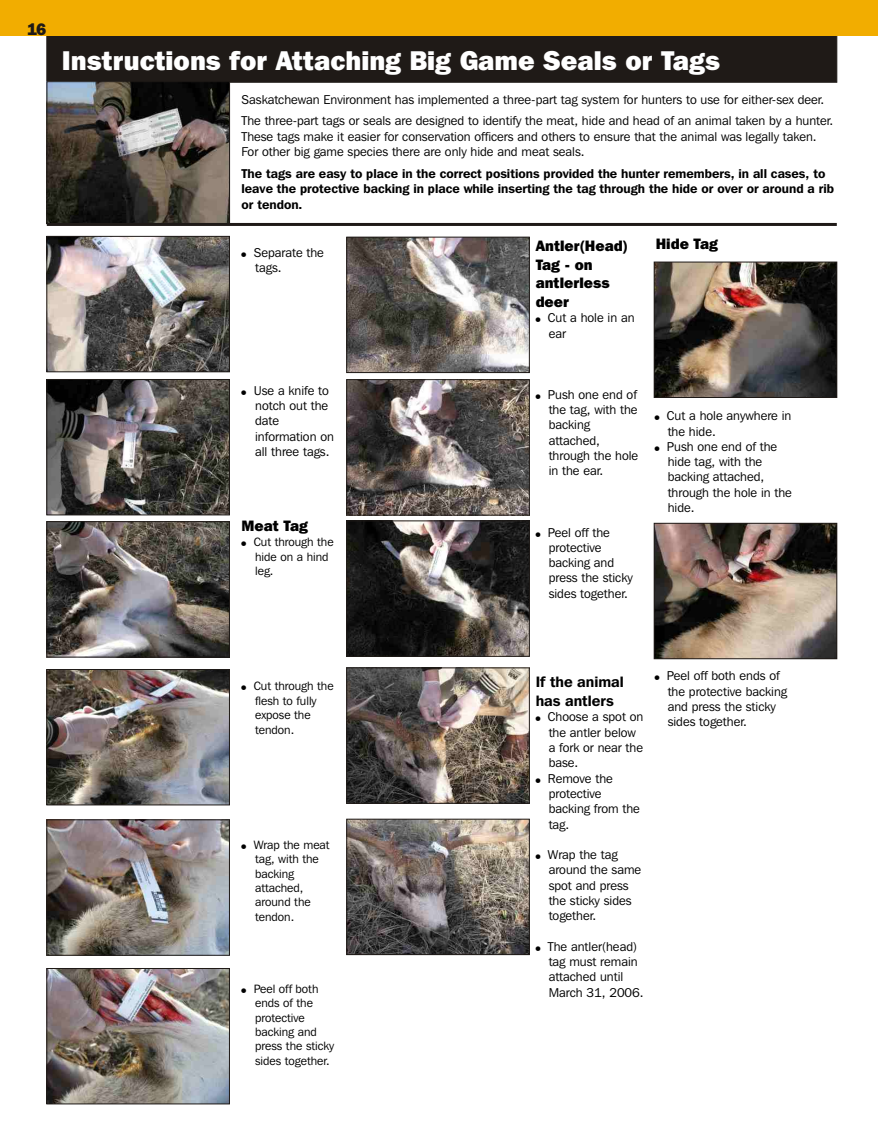
<style>
.page{position:relative;width:878px;height:1134px;background:#fff}
.page>*{position:absolute;margin:0;border:0;box-sizing:border-box;transform-origin:0 0}
.t1{font:27px "Frnk Goth ITC Hv BT";color:#fff}
.t2{font:16.5px "Frnk Goth ITC Hv BT";color:#1f1a17}
.t3{font:15px/18.5px "Frnk Goth ITC Hv BT";color:#000}
.t4{font:700 15px/18.3px "Frnk Goth ITC Bk BT";color:#000}
.t5{font:12.75px/15.3px "Frnk Goth ITC Bk BT";color:#000}
.t6{font:700 12.75px/15.5px "Frnk Goth ITC Bk BT";color:#000}
.t7{font:12px/14.4px "Frnk Goth ITC Bk BT";color:#000}
</style>
<div class="page">
<div style="left:46px;top:34px;width:791px;height:49px;background:#1f1a17;border:1px solid #1f1a17"></div>
<img style="left:48px;top:238px;width:180px;height:132px">
<div style="left:46px;top:236px;width:184px;height:136px;border:1px solid #1f1a17"></div>
<img style="left:49px;top:83px;width:179px;height:139px">
<div style="left:47px;top:81px;width:183px;height:143px;border:1px solid #1f1a17"></div>
<hr style="left:47px;top:223px;width:789px;height:3px;background:#1f1a17">
<img style="left:48px;top:381px;width:180px;height:132px">
<div style="left:46px;top:379px;width:184px;height:136px;border:1px solid #1f1a17"></div>
<img style="left:48px;top:671px;width:180px;height:132px">
<div style="left:46px;top:669px;width:184px;height:136px;border:1px solid #1f1a17"></div>
<img style="left:48px;top:821px;width:180px;height:133px">
<div style="left:46px;top:819px;width:184px;height:137px;border:1px solid #1f1a17"></div>
<img style="left:48px;top:970px;width:180px;height:132px">
<div style="left:46px;top:968px;width:184px;height:136px;border:1px solid #1f1a17"></div>
<img style="left:48px;top:523px;width:180px;height:132px">
<div style="left:46px;top:521px;width:184px;height:136px;border:1px solid #1f1a17"></div>
<div style="left:0;top:0;width:878px;height:35px;background:#f2ad00"></div>
<img style="left:655px;top:264px;width:180px;height:132px">
<div style="left:653px;top:262px;width:184px;height:136px;border:1px solid #1f1a17"></div>
<img style="left:655px;top:525px;width:180px;height:132px">
<div style="left:653px;top:523px;width:184px;height:136px;border:1px solid #1f1a17"></div>
<img style="left:348px;top:669px;width:179px;height:133px">
<div style="left:346px;top:667px;width:183px;height:137px;border:1px solid #1f1a17"></div>
<img style="left:348px;top:821px;width:179px;height:132px">
<div style="left:346px;top:819px;width:183px;height:136px;border:1px solid #1f1a17"></div>
<img style="left:348px;top:239px;width:179px;height:132px">
<div style="left:346px;top:237px;width:183px;height:136px;border:1px solid #1f1a17"></div>
<img style="left:348px;top:381px;width:179px;height:133px">
<div style="left:346px;top:379px;width:183px;height:137px;border:1px solid #1f1a17"></div>
<img style="left:348px;top:523px;width:179px;height:132px">
<div style="left:346px;top:521px;width:183px;height:136px;border:1px solid #1f1a17"></div>
<p class="t2" style="left:27px;top:22px;width:21px">16</p>
<h1 class="t1" style="left:62px;top:49px;width:660px">Instructions for Attaching Big Game Seals or Tags</h1>
<p class="t5" style="left:241px;top:90px;width:593px;line-height:21.5px">Saskatchewan Environment has implemented a three-part tag system for hunters to use for either-sex deer.<br>The three-part tags or seals are designed to identify the meat, hide and head of an animal taken by a hunter.</p>
<p class="t5" style="left:241px;top:130px;width:576px">These tags make it easier for conservation officers and others to ensure that the animal was legally taken.<br>For other big game species there are only hide and meat seals.</p>
<p class="t6" style="left:241px;top:167px;width:594px">The tags are easy to place in the correct positions provided the hunter remembers, in all cases, to leave the protective backing in place while inserting the tag through the hide or over or around a rib or tendon.</p>
<p class="t5" style="left:254px;top:246px;width:72px">Separate the tags.</p>
<p class="t3" style="left:535px;top:238px;width:93px">Antler(Head)<br>Tag - on antlerless deer</p>
<p class="t5" style="left:548px;top:311px;width:88px">Cut a hole in an ear</p>
<p class="t3" style="left:655px;top:236px;width:64px">Hide Tag</p>
<p class="t5" style="left:254px;top:384px;width:82px">Use a knife to notch out the date information on all three tags.</p>
<p class="t3" style="left:241px;top:518px;width:68px">Meat Tag</p>
<p class="t7" style="left:254px;top:536px;width:81px">Cut through the hide on a hind leg.</p>
<p class="t5" style="left:548px;top:388px;width:92px">Push one end of the tag, with the backing attached, through the hole in the ear.</p>
<p class="t5" style="left:548px;top:526px;width:86px">Peel off the protective backing and press the sticky sides together.</p>
<p class="t5" style="left:667px;top:409px;width:126px">Cut a hole anywhere in the hide.<br>Push one end of the hide tag, with the backing attached, through the hole in the hide.</p>
<p class="t7" style="left:254px;top:680px;width:81px">Cut through the flesh to fully expose the tendon.</p>
<p class="t7" style="left:254px;top:838px;width:77px">Wrap the meat tag, with the backing attached, around the tendon.</p>
<p class="t7" style="left:254px;top:982px;width:82px">Peel off both ends of the protective backing and press the sticky sides together.</p>
<p class="t4" style="left:535px;top:674px;width:90px">If the animal has antlers</p>
<p class="t5" style="left:548px;top:710px;width:97px">Choose a spot on the antler below a fork or near the base.<br>Remove the protective backing from the tag.</p>
<p class="t5" style="left:548px;top:848px;width:95px">Wrap the tag around the same spot and press the sticky sides together.</p>
<p class="t5" style="left:548px;top:940px;width:97px">The antler(head) tag must remain attached until<br>March 31, 2006.</p>
<p class="t5" style="left:667px;top:669px;width:122px">Peel off both ends of the protective backing and press the sticky sides together.</p>
</div>
